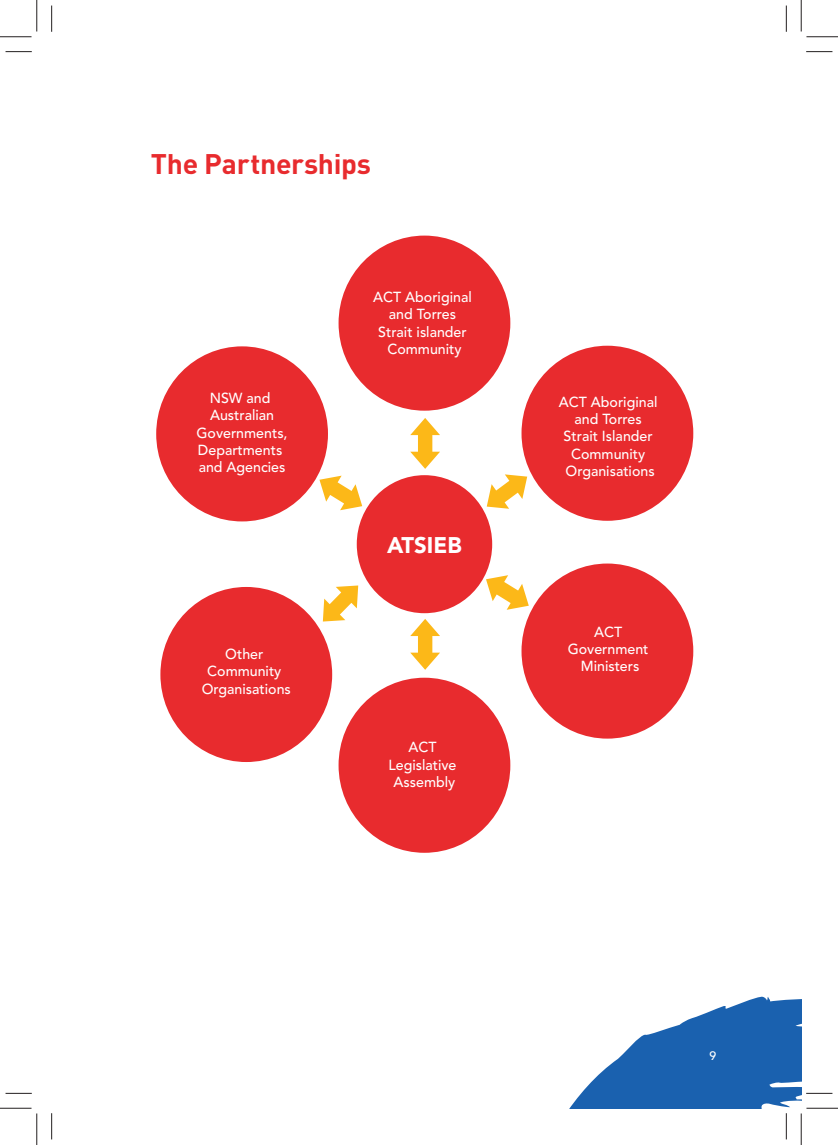
<style>
.page{position:relative;width:838px;height:1145px;background:#fff}
.page>*{position:absolute;margin:0;border:0;box-sizing:border-box;transform-origin:0 0}
.t1{font:700 28px "DIN";letter-spacing:-.01em;color:#e82b2e}
.t2{font:900 22.57px "Avenir LT Std";color:#fff}
.t3{font:500 14.53px/17.3px "Avenir LT Std";color:#fff;text-align:center}
.t4{font:500 12.25px "Avenir LT Std";color:#fff}
</style>
<div class="page">
<div style="left:156px;top:346px;width:172px;height:175px;background:#e82b2e;border-radius:50%"></div>
<div style="left:338px;top:236px;width:172px;height:175px;background:#e82b2e;border-radius:50%"></div>
<div style="left:521px;top:346px;width:172px;height:175px;background:#e82b2e;border-radius:50%"></div>
<div style="left:521px;top:564px;width:172px;height:175px;background:#e82b2e;border-radius:50%"></div>
<div style="left:357px;top:475px;width:135px;height:138px;background:#e82b2e;border-radius:50%"></div>
<div style="left:338px;top:678px;width:172px;height:175px;background:#e82b2e;border-radius:50%"></div>
<div style="left:160px;top:587px;width:172px;height:175px;background:#e82b2e;border-radius:50%"></div>
<svg style="left:410px;top:418px;width:30px;height:51px"></svg>
<svg style="left:410px;top:619px;width:30px;height:51px"></svg>
<svg style="left:319px;top:476px;width:43px;height:34px"></svg>
<svg style="left:486px;top:575px;width:42px;height:35px"></svg>
<svg style="left:486px;top:474px;width:41px;height:35px"></svg>
<svg style="left:323px;top:585px;width:35px;height:37px"></svg>
<svg style="left:6px;top:51px;width:26px;height:1px"></svg>
<svg style="left:806px;top:51px;width:26px;height:1px"></svg>
<svg style="left:6px;top:1093px;width:26px;height:1px"></svg>
<svg style="left:51px;top:6px;width:1px;height:26px"></svg>
<svg style="left:51px;top:1113px;width:1px;height:26px"></svg>
<svg style="left:786px;top:6px;width:1px;height:26px"></svg>
<svg style="left:569px;top:996px;width:263px;height:143px"></svg>
<hr style="left:806px;top:1107px;width:31px;height:2px;background:#fff">
<hr style="left:800px;top:1113px;width:2px;height:32px;background:#fff">
<hr style="left:0;top:36px;width:32px;height:1px;background:#231f20">
<hr style="left:806px;top:36px;width:31px;height:1px;background:#231f20">
<hr style="left:0;top:1108px;width:32px;height:1px;background:#231f20">
<hr style="left:806px;top:1108px;width:31px;height:1px;background:#231f20">
<hr style="left:36px;top:0;width:1px;height:32px;background:#231f20">
<hr style="left:36px;top:1113px;width:1px;height:32px;background:#231f20">
<hr style="left:800px;top:0;width:1px;height:32px;background:#231f20">
<hr style="left:800px;top:1113px;width:1px;height:32px;background:#231f20">
<h1 class="t1" style="left:151px;top:154px;width:221px">The Partnerships</h1>
<p class="t3" style="left:373px;top:290px;width:100px">ACT Aboriginal and Torres<br>Strait islander<br>Community</p>
<p class="t3" style="left:196px;top:390px;width:92px">NSW and<br>Australian<br>Governments,<br>Departments and Agencies</p>
<p class="t3" style="left:558px;top:394px;width:100px">ACT Aboriginal and Torres<br>Strait Islander<br>Community<br>Organisations</p>
<p class="t3" style="left:202px;top:646px;width:91px">Other<br>Community<br>Organisations</p>
<h2 class="t2" style="left:387px;top:532px;width:76px">ATSIEB</h2>
<p class="t3" style="left:388px;top:740px;width:70px">ACT<br>Legislative<br>Assembly</p>
<p class="t3" style="left:567px;top:624px;width:82px">ACT<br>Government<br>Ministers</p>
<p class="t4" style="left:709px;top:1051px;width:8px">9</p>
</div>
